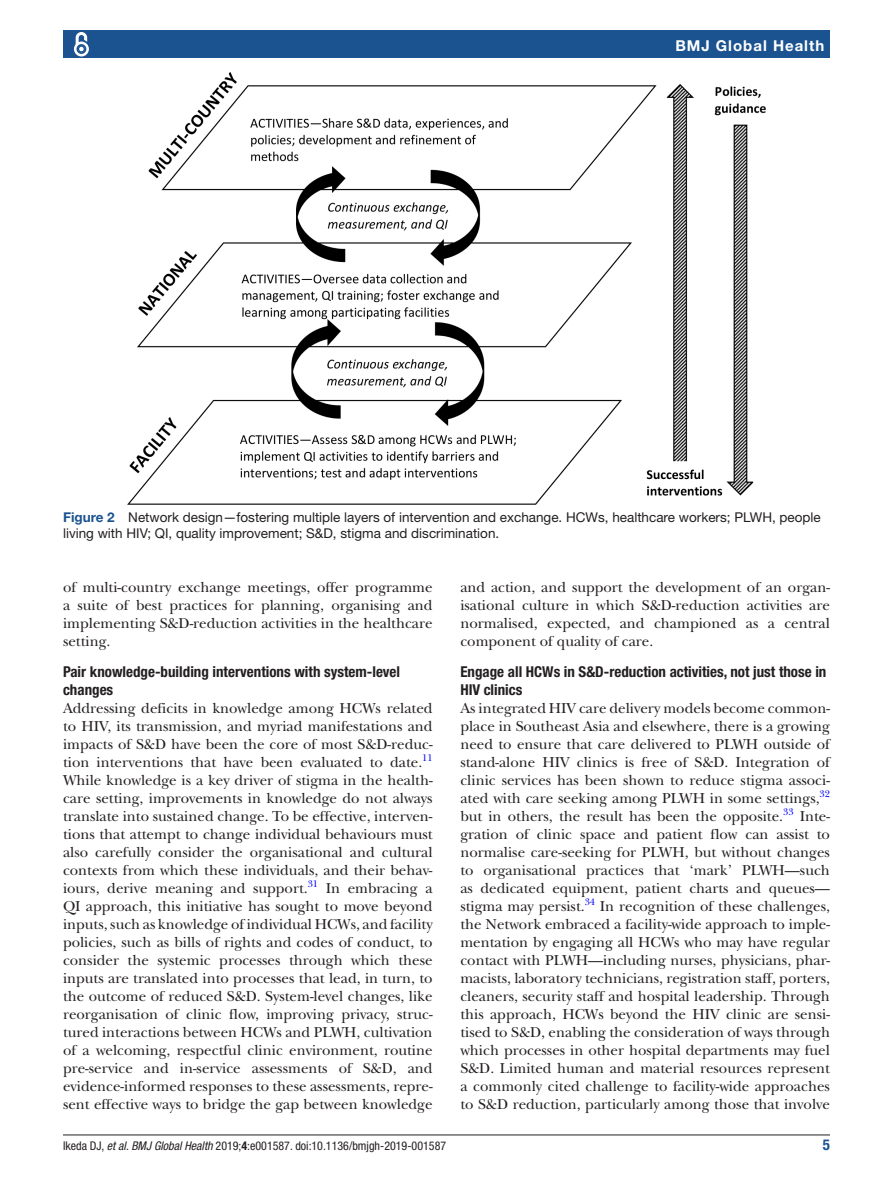
<style>
.page{position:relative;width:893px;height:1191px;background:#fff}
.page>*{position:absolute;margin:0;border:0;box-sizing:border-box;transform-origin:0 0}
.t1{font:15px/18px "New Baskerville";color:#231f20;text-align:justify}
.t2{font:700 condensed 15px/18px "Helvetica Neue LT Std";color:#231f20}
.t3{font:700 15px "Helvetica Neue LT Std";letter-spacing:.065em;color:#fff}
.t4{font:700 condensed 15px "Helvetica Neue LT Std";color:#1b5391}
.t5{font:13.5px/16.2px "Helvetica Neue LT Std";color:#231f20}
.t6{font:condensed 12px "Helvetica Neue LT Std";color:#231f20}
.t7{font:9.9px "New Baskerville";color:#00f}
.s1{font-weight:700;color:#1b5391}
.s2{font-style:italic}
.s3{font-weight:700}
</style>
<div class="page">
<hr style="left:63px;top:1134px;width:767px;height:1px;background:#231f20">
<div style="left:63px;top:31px;width:767px;height:27px;background:#1b5391"></div>
<svg style="left:74px;top:32px;width:15px;height:25px"></svg>
<div style="left:78px;top:45px;width:7px;height:8px;border:1px solid #1b5391;border-radius:50%"></div>
<img style="left:127px;top:73px;width:639px;height:431px">
<p class="t3" style="left:675px;top:36px;width:150px">BMJ Global Health</p>
<p class="t5" style="left:63px;top:509px;width:759px"><span class="s1">Figure 2</span> Network design—fostering multiple layers of intervention and exchange. HCWs, healthcare workers; PLWH, people living with HIV; QI, quality improvement; S&amp;D, stigma and discrimination.</p>
<p class="t1" style="left:63px;top:578px;width:371px">of multi-country exchange meetings, offer programme a suite of best practices for planning, organising and implementing S&amp;D-reduction activities in the healthcare setting.</p>
<p class="t2" style="left:63px;top:662px;width:339px">Pair knowledge-building interventions with system-level changes</p>
<p class="t1" style="left:63px;top:699px;width:371px">Addressing deficits in knowledge among HCWs related to HIV, its transmission, and myriad manifestations and impacts of S&amp;D have been the core of most S&amp;D-reduc&shy;tion interventions that have been evaluated to date.</p>
<p class="t7" style="left:422px;top:751px;width:12px">11</p>
<p class="t1" style="left:63px;top:771px;width:371px">While knowledge is a key driver of stigma in the health&shy;care setting, improvements in knowledge do not always translate into sustained change. To be effective, interven&shy;tions that attempt to change individual behaviours must also carefully consider the organisational and cultural contexts from which these individuals, and their behav&shy;iours, derive meaning and support.</p>
<p class="t7" style="left:308px;top:877px;width:12px">31</p>
<p class="t1" style="left:63px;top:879px;width:371px;text-indent:263px">In embracing a QI approach, this initiative has sought to move beyond inputs, such as knowledge of individual HCWs, and facility policies, such as bills of rights and codes of conduct, to consider the systemic processes through which these inputs are translated into processes that lead, in turn, to the outcome of reduced S&amp;D. System-level changes, like reorganisation of clinic flow, improving privacy, struc&shy;tured interactions between HCWs and PLWH, cultivation of a welcoming, respectful clinic environment, routine pre-service and in-service assessments of S&amp;D, and evidence-informed responses to these assessments, repre&shy;sent effective ways to bridge the gap between knowledge</p>
<p class="t1" style="left:460px;top:578px;width:371px">and action, and support the development of an organ&shy;isational culture in which S&amp;D-reduction activities are normalised, expected, and championed as a central component of quality of care.</p>
<p class="t2" style="left:460px;top:662px;width:368px">Engage all HCWs in S&amp;D-reduction activities, not just those in<br>HIV clinics</p>
<p class="t1" style="left:460px;top:699px;width:371px">As integrated HIV care delivery models become common&shy;place in Southeast Asia and elsewhere, there is a growing need to ensure that care delivered to PLWH outside of stand-alone HIV clinics is free of S&amp;D. Integration of clinic services has been shown to reduce stigma associ&shy;ated with care seeking among PLWH in some settings,<sup>32 </sup>but in others, the result has been the opposite.</p>
<p class="t7" style="left:783px;top:805px;width:12px">33</p>
<p class="t1" style="left:460px;top:807px;width:371px;text-indent:339px">Inte&shy;gration of clinic space and patient flow can assist to normalise care-seeking for PLWH, but without changes to organisational practices that ‘mark’ PLWH—such as dedicated equipment, patient charts and queues— stigma may persist.</p>
<p class="t7" style="left:585px;top:895px;width:12px">34</p>
<p class="t1" style="left:460px;top:897px;width:371px;text-indent:140px">In recognition of these challenges, the Network embraced a facility-wide approach to imple&shy;mentation by engaging all HCWs who may have regular contact with PLWH—including nurses, physicians, phar&shy;macists, laboratory technicians, registration staff, porters, cleaners, security staff and hospital leadership. Through this approach, HCWs beyond the HIV clinic are sensi&shy;tised to S&amp;D, enabling the consideration of ways through which processes in other hospital departments may fuel S&amp;D. Limited human and material resources represent a commonly cited challenge to facility-wide approaches to S&amp;D reduction, particularly among those that involve</p>
<p class="t6" style="left:63px;top:1138px;width:385px">Ikeda DJ, <span class="s2">et al</span>. <span class="s2">BMJ Global Health</span> 2019;<span class="s3">4</span>:e001587. doi:10.1136/bmjgh-2019-001587</p>
<p class="t4" style="left:823px;top:1135px;width:9px">5</p>
</div>
